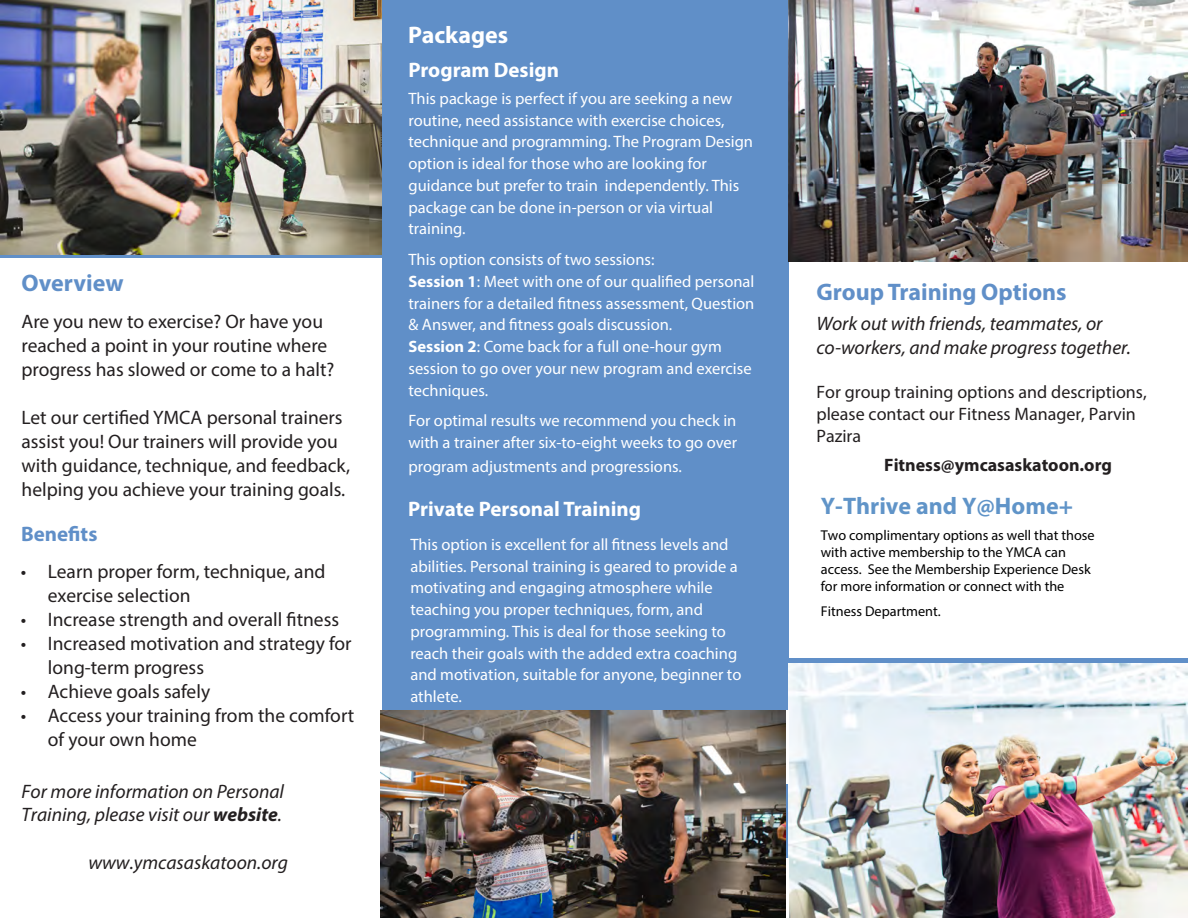
<style>
.page{position:relative;width:1188px;height:918px;background:#fff}
.page>*{position:absolute;margin:0;border:0;box-sizing:border-box;transform-origin:0 0}
.t1{font:700 24px "Myriad Pro";color:#608fc8}
.t2{font:700 24px "Myriad Pro";color:#6094c8}
.t3{font:700 24px "Myriad Pro";color:#fff}
.t4{font:700 21px "Myriad Pro";color:#fff}
.t5{font:700 21px "Myriad Pro";color:#608fc8}
.t6{font:19.5px/24px "Myriad Pro";color:#231f20}
.t7{font:italic 19.5px/23.5px "Myriad Pro";color:#231f20}
.t8{font:18px/22px "Myriad Pro";color:#231f20}
.t9{font:700 18px "Myriad Pro";color:#231f20}
.t10{font:16.5px/21.8px "Myriad Pro";color:#fff}
.t11{font:14.25px/17.1px "Myriad Pro";color:#000}
.s1{font-weight:700}
</style>
<div class="page">
<div style="left:382px;top:0;width:406px;height:917px;background:#608fc8"></div>
<svg style="left:0;top:254px;width:382px;height:4px;background:#6e90b5"></svg>
<img style="left:0;top:0;width:382px;height:254px">
<img style="left:788px;top:0;width:400px;height:262px">
<img style="left:788px;top:663px;width:400px;height:255px">
<div style="left:788px;top:658px;width:400px;height:5px;background:#608fc8"></div>
<img style="left:381px;top:711px;width:404px;height:207px">
<p class="t1" style="left:22px;top:267px;width:104px">Overview</p>
<p class="t6" style="left:22px;top:309px;width:314px">Are you new to exercise? Or have you reached a point in your routine where progress has slowed or come to a halt?</p>
<p class="t6" style="left:22px;top:405px;width:330px">Let our certified YMCA personal trainers assist you! Our trainers will provide you with guidance, technique, and feedback, helping you achieve your training goals.</p>
<p class="t5" style="left:21px;top:520px;width:78px">Benefits</p>
<p class="t6" style="left:48px;top:559px;width:279px;text-indent:-27px">• Learn proper form, technique, and exercise selection</p>
<p class="t6" style="left:21px;top:607px;width:320px">• Increase strength and overall fitness</p>
<p class="t6" style="left:48px;top:631px;width:305px;text-indent:-27px">• Increased motivation and strategy for long-term progress</p>
<p class="t6" style="left:21px;top:679px;width:191px">• Achieve goals safely</p>
<p class="t6" style="left:48px;top:703px;width:308px;text-indent:-27px">• Access your training from the comfort of your own home</p>
<p class="t7" style="left:22px;top:779px;width:264px">For more information on Personal<br>Training, please visit our <span class="s1">website</span>.</p>
<p class="t7" style="left:88px;top:850px;width:201px">www.ymcasaskatoon.org</p>
<p class="t3" style="left:408px;top:19px;width:101px">Packages</p>
<p class="t4" style="left:409px;top:56px;width:152px">Program Design</p>
<p class="t10" style="left:409px;top:87px;width:346px">This package is perfect if you are seeking a new routine, need assistance with exercise choices, technique and programming. The Program Design option is ideal for those who are looking for guidance but prefer to train independently. This package can be done in-person or via virtual training.</p>
<p class="t10" style="left:409px;top:249px;width:347px">This option consists of two sessions:<br><span class="s1">Session 1</span>: Meet with one of our qualified personal trainers for a detailed fitness assessment, Question &amp; Answer, and fitness goals discussion.</p>
<p class="t10" style="left:409px;top:335px;width:315px"><span class="s1">Session 2</span>: Come back for a full one-hour gym</p>
<p class="t10" style="left:409px;top:357px;width:345px">session to go over your new program and exercise techniques.</p>
<p class="t10" style="left:409px;top:410px;width:330px">For optimal results we recommend you check in with a trainer after six-to-eight weeks to go over</p>
<p class="t10" style="left:409px;top:455px;width:275px">program adjustments and progressions.</p>
<p class="t4" style="left:408px;top:495px;width:234px">Private Personal Training</p>
<p class="t10" style="left:410px;top:533px;width:333px">This option is excellent for all fitness levels and abilities. Personal training is geared to provide a motivating and engaging atmosphere while teaching you proper techniques, form, and programming. This is deal for those seeking to reach their goals with the added extra coaching and motivation, suitable for anyone, beginner to athlete.</p>
<p class="t1" style="left:816px;top:276px;width:252px">Group Training Options</p>
<p class="t7" style="left:816px;top:311px;width:316px;line-height:24px">Work out with friends, teammates, or co-workers, and make progress together.</p>
<p class="t8" style="left:816px;top:381px;width:332px">For group training options and descriptions, please contact our Fitness Manager, Parvin<br>Pazira</p>
<p class="t9" style="left:884px;top:453px;width:229px">Fitness@ymcasaskatoon.org</p>
<h1 class="t2" style="left:821px;top:490px;width:254px">Y-Thrive and Y@Home+</h1>
<p class="t11" style="left:821px;top:527px;width:275px">Two complimentary options as well that those with active membership to the YMCA can access. See the Membership Experience Desk for more information or connect with the</p>
<p class="t11" style="left:821px;top:602px;width:121px">Fitness Department.</p>
</div>
